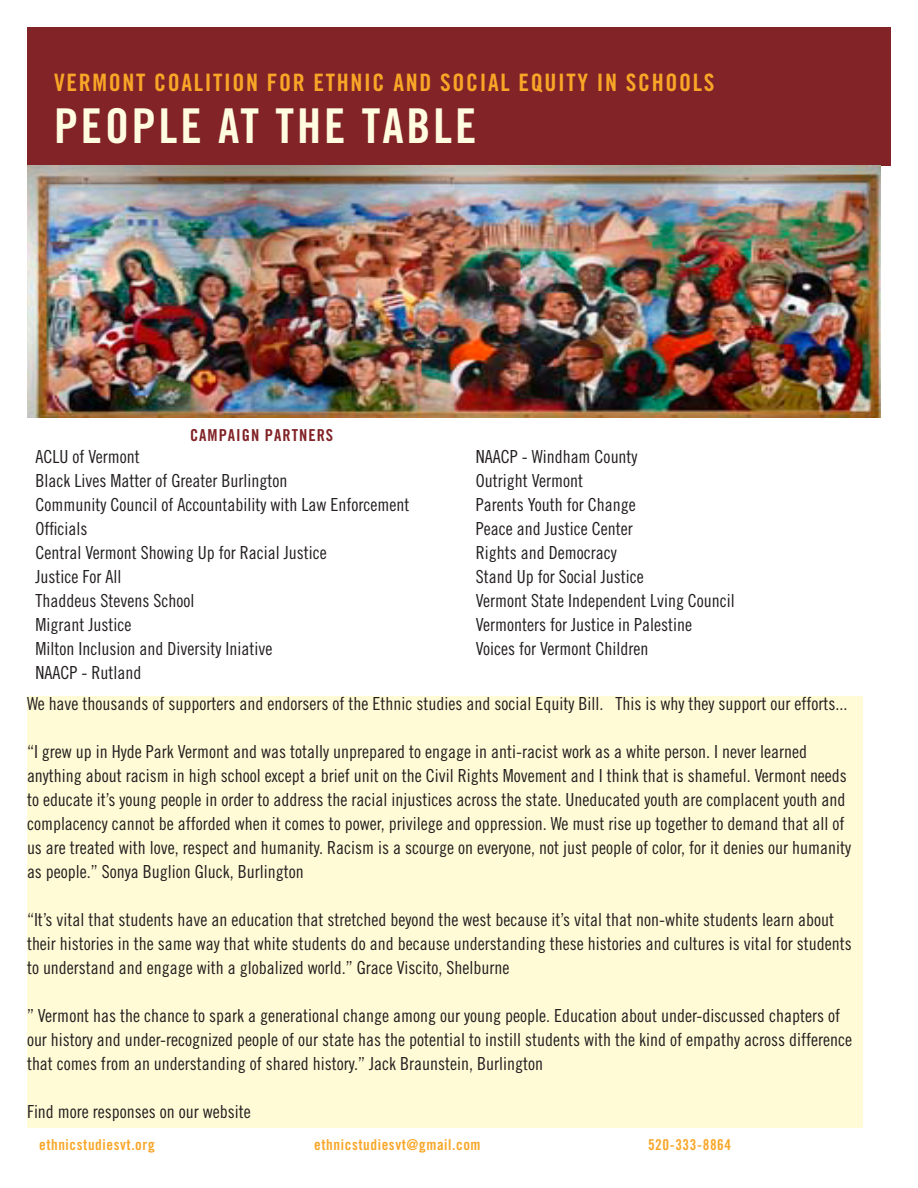
<style>
.page{position:relative;width:918px;height:1188px;background:#fff}
.page>*{position:absolute;margin:0;border:0;box-sizing:border-box;transform-origin:0 0}
.t1{font:48px "Trade Gothic Bold Cond Twenty";letter-spacing:.06em;color:#fffce0}
.t2{font:24px "Trade Gothic Bold Cond Twenty";letter-spacing:.07em;color:#f9a628}
.t3{font:18px/24px "Trade Gothic Cond Eighteen";color:#231f20}
.t4{font:16.5px "Trade Gothic Bold Cond Twenty";letter-spacing:.06em;color:#812327}
.t5{font:15px "Trade Gothic Bold Cond Twenty";letter-spacing:.04em;color:#f9a628}
</style>
<div class="page">
<div style="left:27px;top:27px;width:864px;height:138px;background:#812327"></div>
<img style="left:27px;top:165px;width:853px;height:252px">
<div style="left:27px;top:696px;width:836px;height:432px;background:#fffbd6"></div>
<p class="t2" style="left:54px;top:68px;width:662px">VERMONT COALITION FOR ETHNIC AND SOCIAL EQUITY IN SCHOOLS</p>
<p class="t1" style="left:54px;top:96px;width:424px">PEOPLE AT THE TABLE</p>
<p class="t4" style="left:190px;top:425px;width:145px">CAMPAIGN PARTNERS</p>
<p class="t3" style="left:36px;top:445px;width:106px">ACLU of Vermont</p>
<p class="t3" style="left:36px;top:469px;width:253px">Black Lives Matter of Greater Burlington</p>
<p class="t3" style="left:36px;top:493px;width:375px">Community Council of Accountability with Law Enforcement<br>Officials</p>
<p class="t3" style="left:36px;top:541px;width:293px">Central Vermont Showing Up for Racial Justice</p>
<p class="t3" style="left:36px;top:565px;width:87px">Justice For All</p>
<p class="t3" style="left:36px;top:589px;width:160px">Thaddeus Stevens School</p>
<p class="t3" style="left:36px;top:613px;width:97px">Migrant Justice</p>
<p class="t3" style="left:36px;top:637px;width:238px">Milton Inclusion and Diversity Iniative</p>
<p class="t3" style="left:36px;top:661px;width:107px">NAACP - Rutland</p>
<p class="t3" style="left:476px;top:445px;width:163px">NAACP - Windham County</p>
<p class="t3" style="left:476px;top:469px;width:109px">Outright Vermont</p>
<p class="t3" style="left:476px;top:493px;width:161px">Parents Youth for Change</p>
<p class="t3" style="left:476px;top:517px;width:158px">Peace and Justice Center</p>
<p class="t3" style="left:476px;top:541px;width:142px">Rights and Democracy</p>
<p class="t3" style="left:476px;top:565px;width:169px">Stand Up for Social Justice</p>
<p class="t3" style="left:476px;top:589px;width:261px">Vermont State Independent Lving Council</p>
<p class="t3" style="left:476px;top:613px;width:218px">Vermonters for Justice in Palestine</p>
<p class="t3" style="left:476px;top:637px;width:174px">Voices for Vermont Children</p>
<p class="t3" style="left:27px;top:691px;width:822px">We have thousands of supporters and endorsers of the Ethnic studies and social Equity Bill. This is why they support our efforts...</p>
<p class="t3" style="left:27px;top:739px;width:826px">“I grew up in Hyde Park Vermont and was totally unprepared to engage in anti-racist work as a white person. I never learned anything about racism in high school except a brief unit on the Civil Rights Movement and I think that is shameful. Vermont needs to educate it’s young people in order to address the racial injustices across the state. Uneducated youth are complacent youth and complacency cannot be afforded when it comes to power, privilege and oppression. We must rise up together to demand that all of us are treated with love, respect and humanity. Racism is a scourge on everyone, not just people of color, for it denies our humanity as people.” Sonya Buglion Gluck, Burlington</p>
<p class="t3" style="left:27px;top:907px;width:826px">“It’s vital that students have an education that stretched beyond the west because it’s vital that non-white students learn about their histories in the same way that white students do and because understanding these histories and cultures is vital for students to understand and engage with a globalized world.” Grace Viscito, Shelburne</p>
<p class="t3" style="left:27px;top:1003px;width:827px">” Vermont has the chance to spark a generational change among our young people. Education about under-discussed chapters of our history and under-recognized people of our state has the potential to instill students with the kind of empathy across difference that comes from an understanding of shared history.” Jack Braunstein, Burlington</p>
<p class="t3" style="left:27px;top:1099px;width:225px">Find more responses on our website</p>
<p class="t5" style="left:314px;top:1136px;width:168px">ethnicstudiesvt@gmail.com</p>
<p class="t5" style="left:648px;top:1136px;width:85px">520-333-8864</p>
<p class="t5" style="left:39px;top:1136px;width:117px">ethnicstudiesvt.org</p>
</div>
